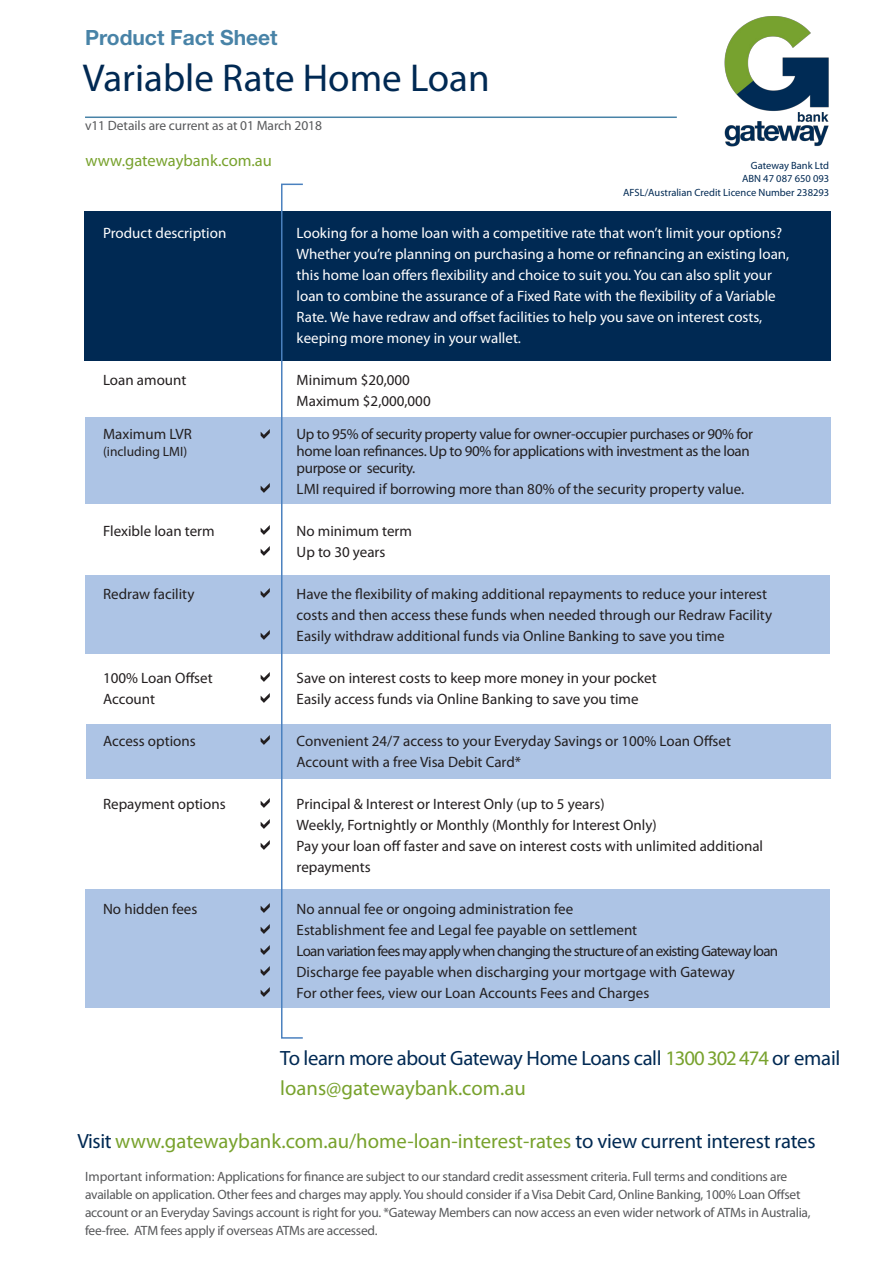
<style>
.page{position:relative;width:893px;height:1263px;background:#fff}
.page>*{position:absolute;margin:0;border:0;box-sizing:border-box;transform-origin:0 0}
.t1{font:39px "Myriad Pro";color:#002953}
.t2{font:700 21px "Helvetica Neue";color:#4883a7}
.t3{font:20.7px "Myriad Pro";letter-spacing:-.005em;color:#78a22d}
.t4{font:20.7px/30px "Myriad Pro";letter-spacing:-.02em;color:#002953}
.t5{font:16.5px "Myriad Pro";color:#78a22d}
.t6{font:15px/21px "Myriad Pro";color:#231f20}
.t7{font:15px/21px "Myriad Pro";color:#fff}
.t8{font:15px/16.5px "Myriad Pro";letter-spacing:-.025em;color:#231f20}
.t9{font:15px "Myriad Pro";letter-spacing:-.05em;color:#231f20}
.t10{font:13.5px/18px "Myriad Pro";letter-spacing:-.02em;color:#57585a}
.t11{font:13.5px "Myriad Pro";color:#231f20}
.t12{font:10.5px "Myriad Pro";color:#002953}
.s1{color:#78a22d}
.s2{color:#002953}
</style>
<div class="page">
<img style="left:724px;top:16px;width:105px;height:131px">
<hr style="left:85px;top:117px;width:592px;height:1px;background:#4883a7">
<div style="left:84px;top:211px;width:746px;height:150px;background:#002953"></div>
<div style="left:85px;top:417px;width:745px;height:86px;background:#adc4e5"></div>
<div style="left:85px;top:576px;width:744px;height:78px;background:#adc4e5"></div>
<div style="left:86px;top:724px;width:744px;height:54px;background:#adc4e5"></div>
<div style="left:85px;top:889px;width:744px;height:118px;background:#adc4e5"></div>
<svg style="left:261px;top:429px;width:9px;height:10px"></svg>
<svg style="left:261px;top:483px;width:9px;height:10px"></svg>
<svg style="left:261px;top:525px;width:9px;height:10px"></svg>
<svg style="left:261px;top:546px;width:9px;height:10px"></svg>
<svg style="left:261px;top:588px;width:9px;height:10px"></svg>
<svg style="left:261px;top:630px;width:9px;height:10px"></svg>
<svg style="left:261px;top:672px;width:9px;height:10px"></svg>
<svg style="left:261px;top:693px;width:9px;height:10px"></svg>
<svg style="left:261px;top:735px;width:9px;height:10px"></svg>
<svg style="left:261px;top:798px;width:9px;height:10px"></svg>
<svg style="left:261px;top:819px;width:9px;height:10px"></svg>
<svg style="left:261px;top:840px;width:9px;height:10px"></svg>
<svg style="left:261px;top:903px;width:9px;height:10px"></svg>
<svg style="left:261px;top:924px;width:9px;height:10px"></svg>
<svg style="left:261px;top:945px;width:9px;height:10px"></svg>
<svg style="left:261px;top:966px;width:9px;height:10px"></svg>
<svg style="left:261px;top:987px;width:9px;height:10px"></svg>
<div style="left:281px;top:184px;width:23px;height:855px;border:2px solid #4a81bf"></div>
<p class="t2" style="left:85px;top:24px;width:194px">Product Fact Sheet</p>
<p class="t1" style="left:83px;top:54px;width:408px">Variable Rate Home Loan</p>
<p class="t10" style="left:85px;top:117px;width:238px">v11 Details are current as at 01 March 2018</p>
<p class="t5" style="left:86px;top:151px;width:188px">www.gatewaybank.com.au</p>
<p class="t12" style="left:751px;top:159px;width:80px">Gateway Bank Ltd</p>
<p class="t12" style="left:742px;top:172px;width:89px">ABN 47 087 650 093</p>
<p class="t12" style="left:623px;top:186px;width:208px">AFSL/Australian Credit Licence Number 238293</p>
<p class="t7" style="left:103px;top:223px;width:125px">Product description</p>
<p class="t7" style="left:297px;top:223px;width:494px">Looking for a home loan with a competitive rate that won’t limit your options?<br>Whether you’re planning on purchasing a home or refinancing an existing loan, this home loan offers flexibility and choice to suit you. You can also split your loan to combine the assurance of a Fixed Rate with the flexibility of a Variable Rate. We have redraw and offset facilities to help you save on interest costs, keeping more money in your wallet.</p>
<p class="t6" style="left:103px;top:370px;width:85px">Loan amount</p>
<p class="t6" style="left:297px;top:370px;width:115px">Minimum $20,000</p>
<p class="t6" style="left:297px;top:391px;width:136px">Maximum $2,000,000</p>
<p class="t6" style="left:103px;top:424px;width:90px">Maximum LVR</p>
<p class="t8" style="left:297px;top:426px;width:458px">Up to 95% of security property value for owner-occupier purchases or 90% for</p>
<p class="t11" style="left:103px;top:443px;width:86px">(including LMI)</p>
<p class="t8" style="left:297px;top:442px;width:455px">home loan refinances. Up to 90% for applications with investment as the loan purpose or security.</p>
<p class="t6" style="left:297px;top:478px;width:449px">LMI required if borrowing more than 80% of the security property value.</p>
<p class="t6" style="left:103px;top:520px;width:113px">Flexible loan term</p>
<p class="t6" style="left:297px;top:520px;width:117px">No minimum term</p>
<p class="t6" style="left:297px;top:541px;width:90px">Up to 30 years</p>
<p class="t6" style="left:103px;top:583px;width:93px">Redraw facility</p>
<p class="t6" style="left:297px;top:583px;width:477px">Have the flexibility of making additional repayments to reduce your interest costs and then access these funds when needed through our Redraw Facility</p>
<p class="t6" style="left:297px;top:625px;width:429px">Easily withdraw additional funds via Online Banking to save you time</p>
<p class="t6" style="left:103px;top:667px;width:111px">100% Loan Offset</p>
<p class="t6" style="left:297px;top:667px;width:362px">Save on interest costs to keep more money in your pocket</p>
<p class="t6" style="left:103px;top:688px;width:53px">Account</p>
<p class="t6" style="left:297px;top:688px;width:343px">Easily access funds via Online Banking to save you time</p>
<p class="t6" style="left:103px;top:730px;width:94px">Access options</p>
<p class="t6" style="left:297px;top:730px;width:436px">Convenient 24/7 access to your Everyday Savings or 100% Loan Offset<br>Account with a free Visa Debit Card*</p>
<p class="t6" style="left:103px;top:793px;width:124px">Repayment options</p>
<p class="t6" style="left:297px;top:793px;width:309px">Principal &amp; Interest or Interest Only (up to 5 years)</p>
<p class="t6" style="left:297px;top:814px;width:362px">Weekly, Fortnightly or Monthly (Monthly for Interest Only)</p>
<p class="t6" style="left:297px;top:835px;width:468px">Pay your loan off faster and save on interest costs with unlimited additional repayments</p>
<p class="t6" style="left:103px;top:898px;width:96px">No hidden fees</p>
<p class="t6" style="left:297px;top:898px;width:278px">No annual fee or ongoing administration fee</p>
<p class="t6" style="left:297px;top:919px;width:342px">Establishment fee and Legal fee payable on settlement</p>
<p class="t9" style="left:297px;top:941px;width:483px">Loan variation fees may apply when changing the structure of an existing Gateway loan</p>
<p class="t6" style="left:297px;top:961px;width:440px">Discharge fee payable when discharging your mortgage with Gateway</p>
<p class="t6" style="left:297px;top:982px;width:354px">For other fees, view our Loan Accounts Fees and Charges</p>
<p class="t4" style="left:280px;top:1043px;width:562px">To learn more about Gateway Home Loans call <span class="s1">1300 302 474</span> or email <span class="s1">loans@gatewaybank.com.au</span></p>
<p class="t3" style="left:77px;top:1128px;width:740px"><span class="s2">Visit</span> www.gatewaybank.com.au/home-loan-interest-rates <span class="s2">to view current interest rates</span></p>
<p class="t10" style="left:85px;top:1167px;width:727px">Important information: Applications for finance are subject to our standard credit assessment criteria. Full terms and conditions are available on application. Other fees and charges may apply. You should consider if a Visa Debit Card, Online Banking, 100% Loan Offset account or an Everyday Savings account is right for you. *Gateway Members can now access an even wider network of ATMs in Australia, fee-free. ATM fees apply if overseas ATMs are accessed.</p>
</div>
